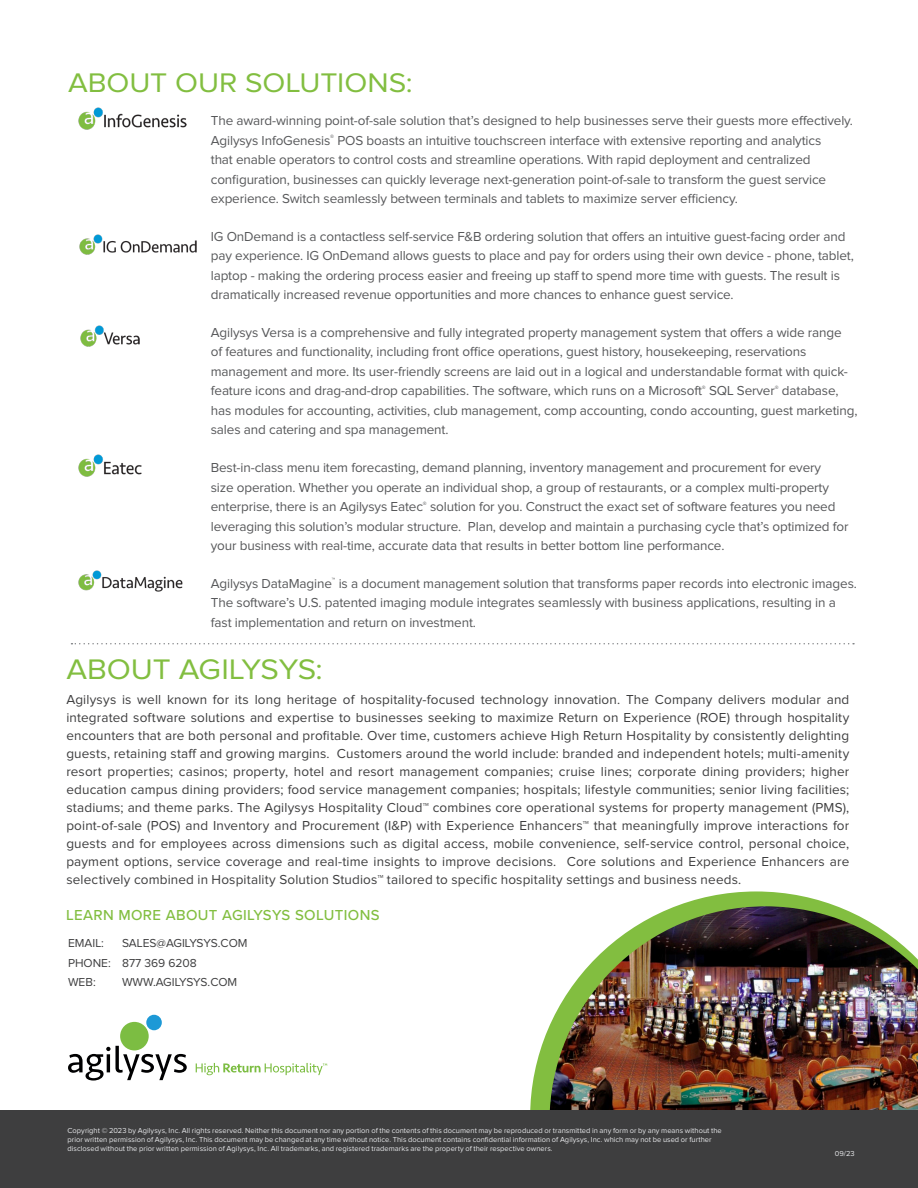
<style>
.page{position:relative;width:918px;height:1188px;background:#fff}
.page>*{position:absolute;margin:0;border:0;box-sizing:border-box;transform-origin:0 0}
.Product_and_Boiler_Header{font:29.25px "Proxima Nova";letter-spacing:-.005em;color:#82be40;scale:1.08 1}
.Product_and_Boiler_Header-2{font:27.9px "Proxima Nova";letter-spacing:-.005em;color:#82be40;scale:1.08 1}
.CTA_Header{font:500 15px "Proxima Nova";letter-spacing:.025em;color:#82be40}
.Product_and_Boiler_Text{font:13.5px/19.5px "Proxima Nova";letter-spacing:-.01em;color:#57585a}
.plain_text_with_spacce{font:13.5px/18px "Proxima Nova";letter-spacing:.015em;color:#3e3e3f;text-align:justify}
.CTA_Text{font:12px "Proxima Nova";color:#3e3e3f}
.Footer_Text{font:7.5px/9px "Proxima Nova";letter-spacing:.005em;color:#e6e7e9}
</style>
<div class="page">
<svg style="left:530px;top:891px;width:306px;height:219px"></svg>
<img style="left:549px;top:906px;width:369px;height:204px">
<div style="left:0;top:1110px;width:918px;height:78px;background:#3e3e3f"></div>
<svg style="left:71px;top:643px;width:783px;height:1px"></svg>
<svg style="left:196px;top:1063px;width:131px;height:12px"></svg>
<svg style="left:68px;top:1046px;width:119px;height:35px"></svg>
<div style="left:146px;top:1015px;width:16px;height:15px;background:#1d99d6;border-radius:50%"></div>
<div style="left:120px;top:1022px;width:29px;height:28px;background:#7cbd42;border-radius:50%"></div>
<img style="left:79px;top:108px;width:107px;height:21px">
<img style="left:79px;top:234px;width:117px;height:20px">
<img style="left:81px;top:326px;width:59px;height:20px">
<img style="left:79px;top:455px;width:63px;height:21px">
<img style="left:79px;top:570px;width:104px;height:22px">
<p class="Product_and_Boiler_Header-2" style="left:68px;top:70px;width:320px">ABOUT OUR SOLUTIONS:</p>
<p class="Product_and_Boiler_Text" style="left:211px;top:111px;width:644px">The award-winning point-of-sale solution that’s designed to help businesses serve their guests more effectively.<br>Agilysys InfoGenesis<sup>®</sup> POS boasts an intuitive touchscreen interface with extensive reporting and analytics<br>that enable operators to control costs and streamline operations. With rapid deployment and centralized configuration, businesses can quickly leverage next-generation point-of-sale to transform the guest service experience. Switch seamlessly between terminals and tablets to maximize server efficiency.</p>
<p class="Product_and_Boiler_Text" style="left:211px;top:227px;width:644px">IG OnDemand is a contactless self-service F&amp;B ordering solution that offers an intuitive guest-facing order and pay experience. IG OnDemand allows guests to place and pay for orders using their own device - phone, tablet, laptop - making the ordering process easier and freeing up staff to spend more time with guests. The result is dramatically increased revenue opportunities and more chances to enhance guest service.</p>
<p class="Product_and_Boiler_Text" style="left:211px;top:323px;width:648px">Agilysys Versa is a comprehensive and fully integrated property management system that offers a wide range<br>of features and functionality, including front office operations, guest history, housekeeping, reservations management and more. Its user-friendly screens are laid out in a logical and understandable format with quick&shy;feature icons and drag-and-drop capabilities. The software, which runs on a Microsoft<sup>®</sup> SQL Server<sup>®</sup> database, has modules for accounting, activities, club management, comp accounting, condo accounting, guest marketing, sales and catering and spa management.</p>
<p class="Product_and_Boiler_Text" style="left:211px;top:458px;width:639px">Best-in-class menu item forecasting, demand planning, inventory management and procurement for every<br>size operation. Whether you operate an individual shop, a group of restaurants, or a complex multi-property enterprise, there is an Agilysys Eatec<sup>®</sup> solution for you. Construct the exact set of software features you need leveraging this solution’s modular structure. Plan, develop and maintain a purchasing cycle that’s optimized for your business with real-time, accurate data that results in better bottom line performance.</p>
<p class="Product_and_Boiler_Text" style="left:211px;top:574px;width:648px">Agilysys DataMagine<sup>™</sup> is a document management solution that transforms paper records into electronic images.<br>The software’s U.S. patented imaging module integrates seamlessly with business applications, resulting in a fast implementation and return on investment.</p>
<p class="Product_and_Boiler_Header" style="left:66px;top:656px;width:239px">ABOUT AGILYSYS:</p>
<p class="plain_text_with_spacce" style="left:66px;top:691px;width:785px">Agilysys is well known for its long heritage of hospitality-focused technology innovation. The Company delivers modular and integrated software solutions and expertise to businesses seeking to maximize Return on Experience (ROE) through hospitality encounters that are both personal and profitable. Over time, customers achieve High Return Hospitality by consistently delighting guests, retaining staff and growing margins. Customers around the world include: branded and independent hotels; multi-amenity resort properties; casinos; property, hotel and resort management companies; cruise lines; corporate dining providers; higher education campus dining providers; food service management companies; hospitals; lifestyle communities; senior living facilities; stadiums; and theme parks. The Agilysys Hospitality Cloud™ combines core operational systems for property management (PMS), point-of-sale (POS) and Inventory and Procurement (I&amp;P) with Experience Enhancers™ that meaningfully improve interactions for guests and for employees across dimensions such as digital access, mobile convenience, self-service control, personal choice, payment options, service coverage and real-time insights to improve decisions. Core solutions and Experience Enhancers are selectively combined in Hospitality Solution Studios™ tailored to specific hospitality settings and business needs.</p>
<p class="CTA_Header" style="left:66px;top:904px;width:315px">LEARN MORE ABOUT AGILYSYS SOLUTIONS</p>
<p class="CTA_Text" style="left:68px;top:938px;width:37px">EMAIL:</p>
<p class="CTA_Text" style="left:122px;top:938px;width:127px">SALES@AGILYSYS.COM</p>
<p class="CTA_Text" style="left:68px;top:957px;width:130px">PHONE: 877 369 6208</p>
<p class="CTA_Text" style="left:68px;top:977px;width:29px">WEB:</p>
<p class="CTA_Text" style="left:122px;top:977px;width:117px">WWW.AGILYSYS.COM</p>
<p class="Footer_Text" style="left:68px;top:1126px;width:656px">Copyright © 2023 by Agilysys, Inc. All rights reserved. Neither this document nor any portion of the contents of this document may be reproduced or transmitted in any form or by any means without the prior written permission of Agilysys, Inc. This document may be changed at any time without notice. This document contains confidential information of Agilysys, Inc. which may not be used or further disclosed without the prior written permission of Agilysys, Inc. All trademarks, and registered trademarks are the property of their respective owners.</p>
<p class="Footer_Text" style="left:835px;top:1150px;width:21px">09/23</p>
</div>
